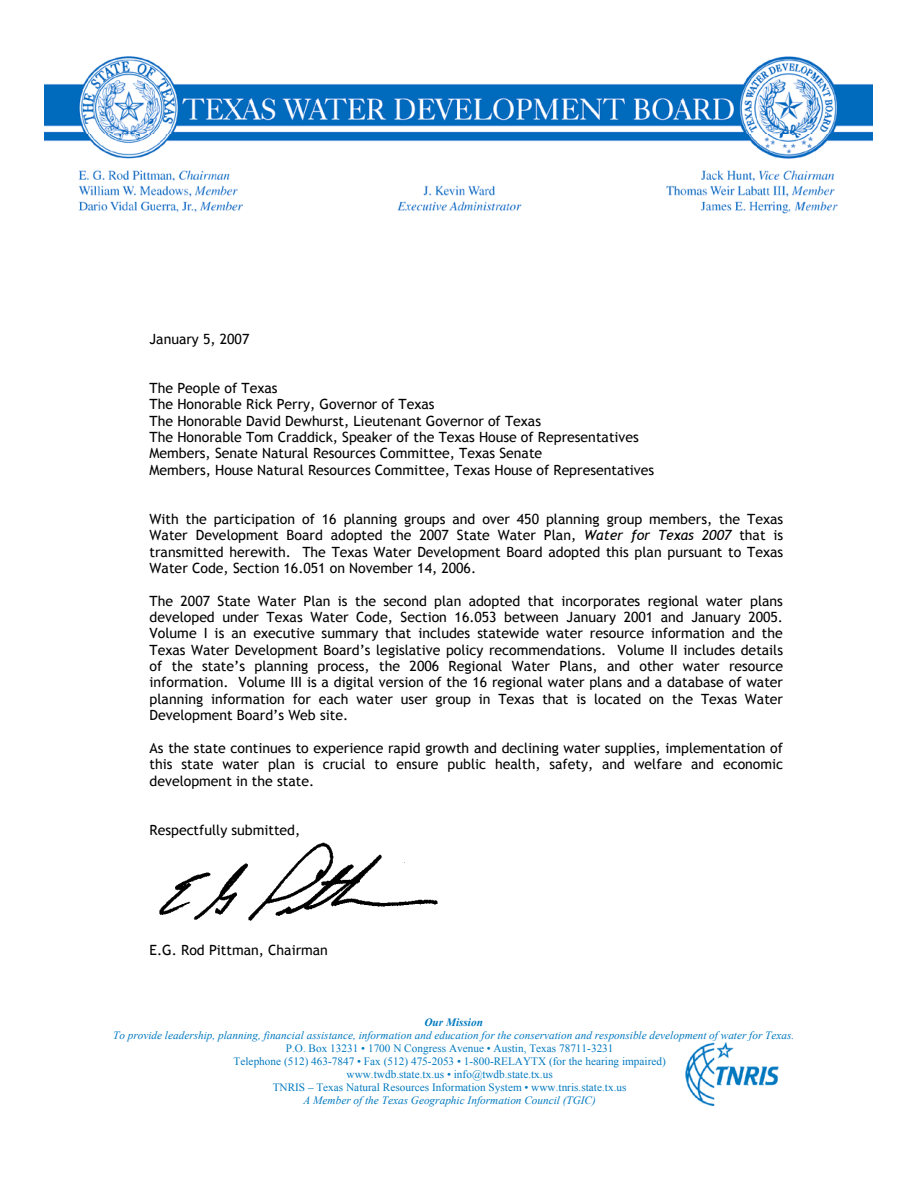
<style>
.page{position:relative;width:918px;height:1188px;background:#fff}
.page>*{position:absolute;margin:0;border:0;box-sizing:border-box;transform-origin:0 0}
.t1{font:14.1px/16.4px "Trebuchet MS";color:#000;text-align:justify}
.t2{font:11.25px "Times New Roman";color:#0079bf}
.t3{font:italic 11.25px "Times New Roman";color:#0079bf}
.t4{font:italic 700 11.25px "Times New Roman";color:#0079bf}
.s1{font-style:italic}
</style>
<div class="page">
<img style="left:44px;top:56px;width:828px;height:158px">
<img style="left:685px;top:1042px;width:94px;height:63px">
<img style="left:159px;top:842px;width:279px;height:79px">
<p class="t1" style="left:150px;top:331px;width:101px">January 5, 2007</p>
<p class="t1" style="left:150px;top:380px;width:506px;text-align:left">The People of Texas<br>The Honorable Rick Perry, Governor of Texas<br>The Honorable David Dewhurst, Lieutenant Governor of Texas<br>The Honorable Tom Craddick, Speaker of the Texas House of Representatives Members, Senate Natural Resources Committee, Texas Senate<br>Members, House Natural Resources Committee, Texas House of Representatives</p>
<p class="t1" style="left:150px;top:511px;width:635px">With the participation of 16 planning groups and over 450 planning group members, the Texas Water Development Board adopted the 2007 State Water Plan, <span class="s1">Water for Texas 2007</span> that is transmitted herewith. The Texas Water Development Board adopted this plan pursuant to Texas Water Code, Section 16.051 on November 14, 2006.</p>
<p class="t1" style="left:150px;top:593px;width:635px">The 2007 State Water Plan is the second plan adopted that incorporates regional water plans developed under Texas Water Code, Section 16.053 between January 2001 and January 2005.<br>Volume I is an executive summary that includes statewide water resource information and the Texas Water Development Board’s legislative policy recommendations. Volume II includes details of the state’s planning process, the 2006 Regional Water Plans, and other water resource information. Volume III is a digital version of the 16 regional water plans and a database of water planning information for each water user group in Texas that is located on the Texas Water Development Board’s Web site.</p>
<p class="t1" style="left:150px;top:740px;width:635px">As the state continues to experience rapid growth and declining water supplies, implementation of this state water plan is crucial to ensure public health, safety, and welfare and economic development in the state.</p>
<p class="t1" style="left:150px;top:822px;width:152px">Respectfully submitted,</p>
<p class="t1" style="left:150px;top:942px;width:180px">E.G. Rod Pittman, Chairman</p>
<p class="t4" style="left:425px;top:1015px;width:60px">Our Mission</p>
<p class="t3" style="left:113px;top:1027px;width:683px">To provide leadership, planning, financial assistance, information and education for the conservation and responsible development of water for Texas.</p>
<p class="t2" style="left:286px;top:1041px;width:329px">P.O. Box 13231 • 1700 N Congress Avenue • Austin, Texas 78711-3231</p>
<p class="t2" style="left:234px;top:1053px;width:434px">Telephone (512) 463-7847 • Fax (512) 475-2053 • 1-800-RELAYTX (for the hearing impaired)</p>
<p class="t2" style="left:347px;top:1066px;width:208px">www.twdb.state.tx.us • info@twdb.state.tx.us</p>
<p class="t2" style="left:273px;top:1079px;width:355px">TNRIS – Texas Natural Resources Information System • www.tnris.state.tx.us</p>
<p class="t3" style="left:304px;top:1092px;width:294px">A Member of the Texas Geographic Information Council (TGIC)</p>
</div>
